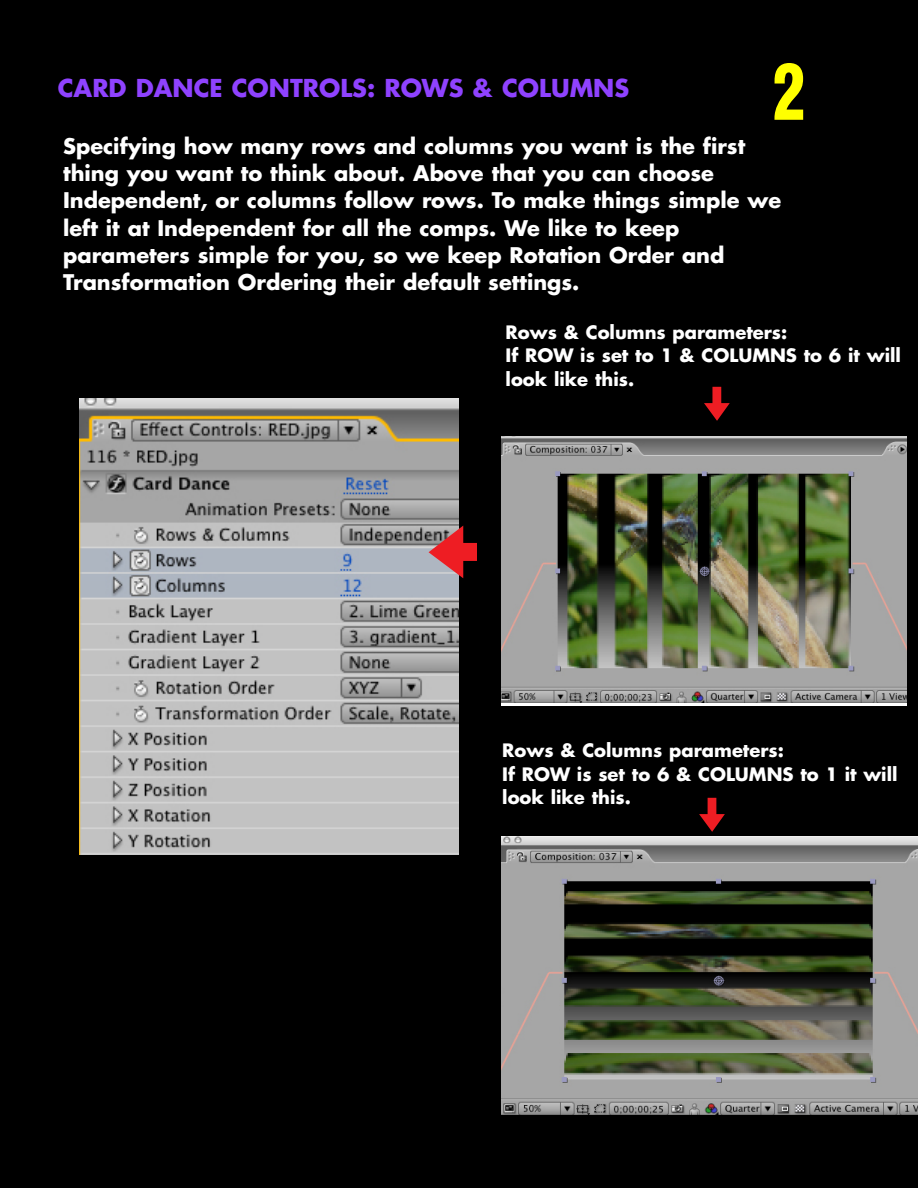
<style>
.page{position:relative;width:918px;height:1188px;background:#000}
.page>*{position:absolute;margin:0;border:0;box-sizing:border-box;transform-origin:0 0}
.t1{font:900 condensed 75.75px "Helvetica";color:#ff0;scale:.84 1}
.t2{font:700 24px "Futura";color:#8f42ff}
.t3{font:700 21px/27.3px "Futura";color:#fff}
.t4{font:700 18px/23.4px "Futura";color:#fff}
</style>
<div class="page">
<img style="left:79px;top:398px;width:379px;height:456px">
<svg style="left:429px;top:526px;width:47px;height:52px"></svg>
<img style="left:501px;top:436px;width:406px;height:267px">
<img style="left:501px;top:837px;width:417px;height:277px">
<svg style="left:704px;top:387px;width:26px;height:34px"></svg>
<svg style="left:699px;top:798px;width:26px;height:34px"></svg>
<h1 class="t1" style="left:773px;top:49px;width:40px">2</h1>
<p class="t2" style="left:58px;top:77px;width:573px">CARD DANCE CONTROLS: ROWS &amp; COLUMNS</p>
<p class="t3" style="left:63px;top:134px;width:720px">Specifying how many rows and columns you want is the first thing you want to think about. Above that you can choose Independent, or columns follow rows. To make things simple we left it at Independent for all the comps. We like to keep parameters simple for you, so we keep Rotation Order and Transformation Ordering their default settings.</p>
<p class="t4" style="left:506px;top:322px;width:397px">Rows &amp; Columns parameters:<br>If ROW is set to 1 &amp; COLUMNS to 6 it will look like this.</p>
<p class="t4" style="left:502px;top:741px;width:397px">Rows &amp; Columns parameters:<br>If ROW is set to 6 &amp; COLUMNS to 1 it will look like this.</p>
</div>
